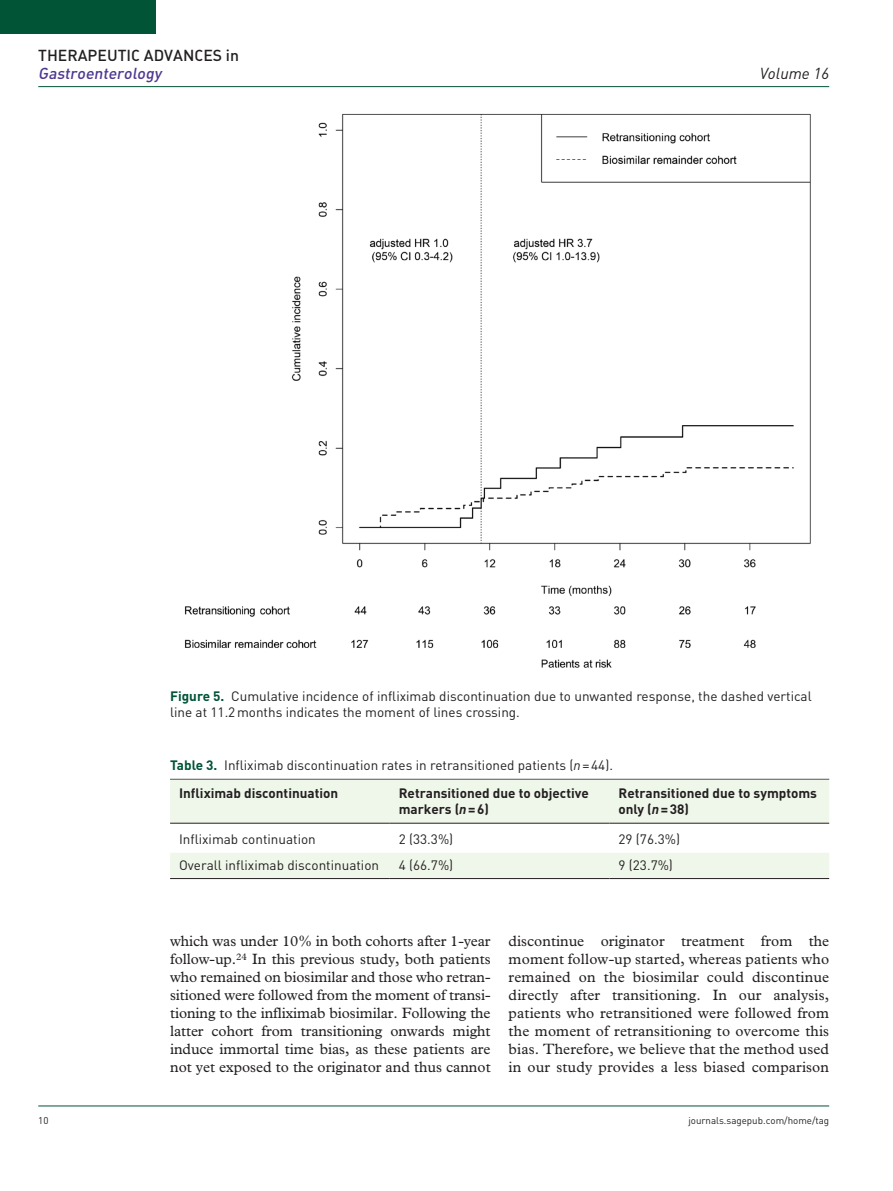
<style>
.page{position:relative;width:893px;height:1191px;background:#fff}
.page>*{position:absolute;margin:0;border:0;box-sizing:border-box;transform-origin:0 0}
.t1{font:15.75px "DIN Medium Alternate";color:#231f20}
.t2{font:italic 15.75px "DIN Medium Alternate";color:#4f3890}
.t3{font:italic 15.75px "DIN";color:#231f20}
.t4{font:15px/18px "Plantin Std";letter-spacing:.005em;color:#231f20;text-align:justify}
.t5{font:13.5px/15.8px "DIN";color:#231f20}
.t6{font:700 13.5px/15.8px "DIN";color:#231f20}
.t7{font:9.75px "DIN";color:#231f20}
.s1{font-weight:700;color:#015436}
.s2{font-style:italic}
.s3{font-weight:700}
</style>
<div class="page">
<hr style="left:38px;top:86px;width:791px;height:1px;background:#015436">
<hr style="left:38px;top:1105px;width:791px;height:1px;background:#015436">
<div style="left:0;top:0;width:155px;height:34px;background:#015436"></div>
<img style="left:185px;top:113px;width:626px;height:555px">
<div style="left:170px;top:779px;width:659px;height:99px;background:#eff7ea"></div>
<svg style="left:170px;top:824px;width:659px;height:28px"></svg>
<hr style="left:170px;top:823px;width:220px;height:1px;background:#231f20">
<hr style="left:390px;top:823px;width:219px;height:1px;background:#231f20">
<hr style="left:609px;top:823px;width:220px;height:1px;background:#231f20">
<hr style="left:170px;top:878px;width:220px;height:1px;background:#231f20">
<hr style="left:390px;top:878px;width:219px;height:1px;background:#231f20">
<hr style="left:609px;top:878px;width:220px;height:1px;background:#231f20">
<p class="t1" style="left:38px;top:45px;width:202px">THERAPEUTIC ADVANCES IN</p>
<p class="t2" style="left:38px;top:63px;width:125px">Gastroenterology</p>
<p class="t3" style="left:760px;top:63px;width:71px">Volume 16</p>
<p class="t5" style="left:170px;top:688px;width:643px"><span class="s1">Figure 5.</span> Cumulative incidence of infliximab discontinuation due to unwanted response, the dashed vertical line at 11.2months indicates the moment of lines crossing.</p>
<p class="t5" style="left:179px;top:750px;width:435px;line-height:28.5px;text-indent:-9px"><span class="s1">Table 3.</span> Infliximab discontinuation rates in retransitioned patients (<span class="s2">n</span>=44).<br><span class="s3">Infliximab discontinuation</span></p>
<p class="t6" style="left:399px;top:785px;width:191px">Retransitioned due to objective markers (<span class="s2">n</span>=6)</p>
<p class="t6" style="left:618px;top:785px;width:200px">Retransitioned due to symptoms only (<span class="s2">n</span>=38)</p>
<p class="t5" style="left:179px;top:830px;width:138px">Infliximab continuation</p>
<p class="t5" style="left:399px;top:830px;width:56px">2 (33.3%)</p>
<p class="t5" style="left:618px;top:830px;width:63px">29 (76.3%)</p>
<p class="t5" style="left:179px;top:856px;width:201px">Overall infliximab discontinuation</p>
<p class="t5" style="left:399px;top:856px;width:56px">4 (66.7%)</p>
<p class="t5" style="left:618px;top:856px;width:56px">9 (23.7%)</p>
<p class="t4" style="left:170px;top:932px;width:322px">which was under 10% in both cohorts after 1-year follow-up.<sup>24</sup> In this previous study, both patients who remained on biosimilar and those who retran&shy;sitioned were followed from the moment of transi&shy;tioning to the infliximab biosimilar. Following the latter cohort from transitioning onwards might induce immortal time bias, as these patients are not yet exposed to the originator and thus cannot</p>
<p class="t4" style="left:509px;top:932px;width:322px">discontinue originator treatment from the moment follow-up started, whereas patients who remained on the biosimilar could discontinue directly after transitioning. In our analysis, patients who retransitioned were followed from the moment of retransitioning to overcome this bias. Therefore, we believe that the method used in our study provides a less biased comparison</p>
<p class="t7" style="left:38px;top:1114px;width:12px">10</p>
<p class="t7" style="left:688px;top:1114px;width:142px">journals.sagepub.com/home/tag</p>
</div>
